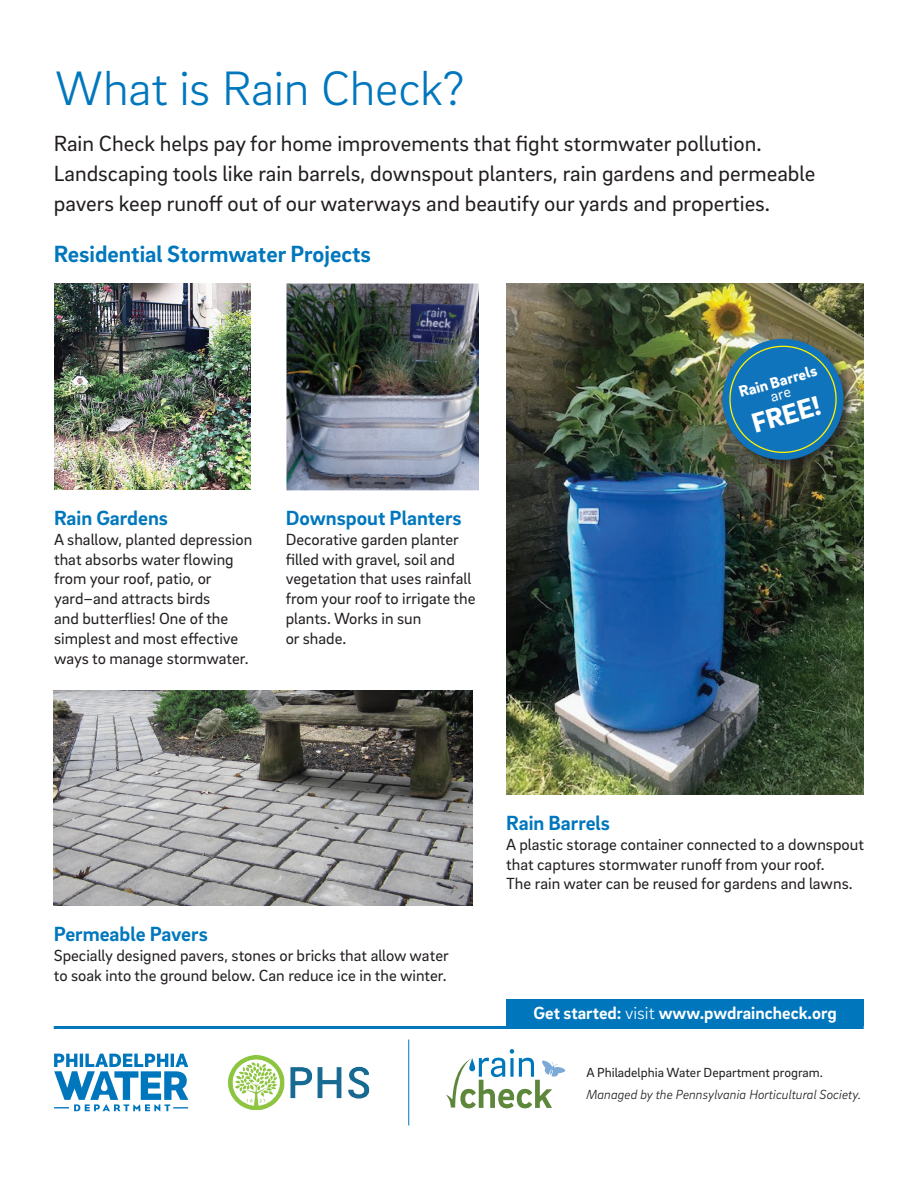
<style>
.page{position:relative;width:918px;height:1188px;background:#fff}
.page>*{position:absolute;margin:0;border:0;box-sizing:border-box;transform-origin:0 0}
.t1{font:300 49.5px "Brix Sans";letter-spacing:-.005em;color:#0077bd}
.t2{font:900 28.35px "Brix Sans";color:#fff}
.t3{font:700 24px "Brix Sans";color:#0077bd}
.t4{font:22.5px/30px "Brix Sans";color:#231f20}
.t5{font:700 21px "Brix Sans";color:#0077bd}
.t6{font:700 18px "Brix Sans";color:#fff}
.t7{font:16.5px/19.8px "Brix Sans";color:#231f20}
.t8{font:900 15.9px "Brix Sans";color:#fff}
.t9{font:italic 300 13.5px "Brix Sans";color:#231f20}
.t10{font:13.5px "Brix Sans";color:#231f20}
.s1{font-weight:300}
</style>
<div class="page">
<img style="left:54px;top:284px;width:196px;height:205px">
<img style="left:506px;top:284px;width:358px;height:510px">
<hr style="left:54px;top:1026px;width:810px;height:3px;background:#0077bd">
<div style="left:719px;top:336px;width:137px;height:137px;background:#231f20;opacity:.75"></div>
<div style="left:506px;top:1000px;width:358px;height:26px;background:#0077bd"></div>
<img style="left:229px;top:1055px;width:141px;height:55px">
<svg style="left:54px;top:1054px;width:134px;height:57px"></svg>
<svg style="left:446px;top:1049px;width:119px;height:59px"></svg>
<hr style="left:408px;top:1040px;width:1px;height:85px;background:#0077bd">
<img style="left:286px;top:284px;width:193px;height:206px">
<img style="left:54px;top:691px;width:418px;height:214px">
<img style="left:716px;top:332px;width:134px;height:135px">
<h1 class="t1" style="left:55px;top:56px;width:411px">What is Rain Check?</h1>
<p class="t4" style="left:54px;top:128px;width:763px">Rain Check helps pay for home improvements that fight stormwater pollution.<br>Landscaping tools like rain barrels, downspout planters, rain gardens and permeable pavers keep runoff out of our waterways and beautify our yards and properties.</p>
<h3 class="t3" style="left:54px;top:238px;width:319px">Residential Stormwater Projects</h3>
<p class="t5" style="left:54px;top:504px;width:116px">Rain Gardens</p>
<p class="t7" style="left:54px;top:529px;width:200px">A shallow, planted depression that absorbs water flowing from your roof, patio, or yard–and attracts birds<br>and butterflies! One of the simplest and most effective ways to manage stormwater.</p>
<p class="t5" style="left:286px;top:504px;width:178px">Downspout Planters</p>
<p class="t7" style="left:286px;top:529px;width:191px">Decorative garden planter filled with gravel, soil and vegetation that uses rainfall from your roof to irrigate the plants. Works in sun<br>or shade.</p>
<p class="t8" style="left:737px;top:382px;width:82px;rotate:-16deg">Rain Barrels</p>
<h2 class="t2" style="left:748px;top:406px;width:71px;rotate:-16deg">FREE!</h2>
<p class="t5" style="left:54px;top:920px;width:156px">Permeable Pavers</p>
<p class="t7" style="left:54px;top:945px;width:397px">Specially designed pavers, stones or bricks that allow water to soak into the ground below. Can reduce ice in the winter.</p>
<p class="t5" style="left:506px;top:809px;width:105px">Rain Barrels</p>
<p class="t7" style="left:506px;top:834px;width:359px">A plastic storage container connected to a downspout that captures stormwater runoff from your roof.<br>The rain water can be reused for gardens and lawns.</p>
<p class="t6" style="left:534px;top:1001px;width:305px">Get started: <span class="s1">visit</span> www.pwdraincheck.org</p>
<p class="t10" style="left:586px;top:1064px;width:238px">A Philadelphia Water Department program.</p>
<p class="t9" style="left:586px;top:1086px;width:276px">Managed by the Pennsylvania Horticultural Society.</p>
</div>
